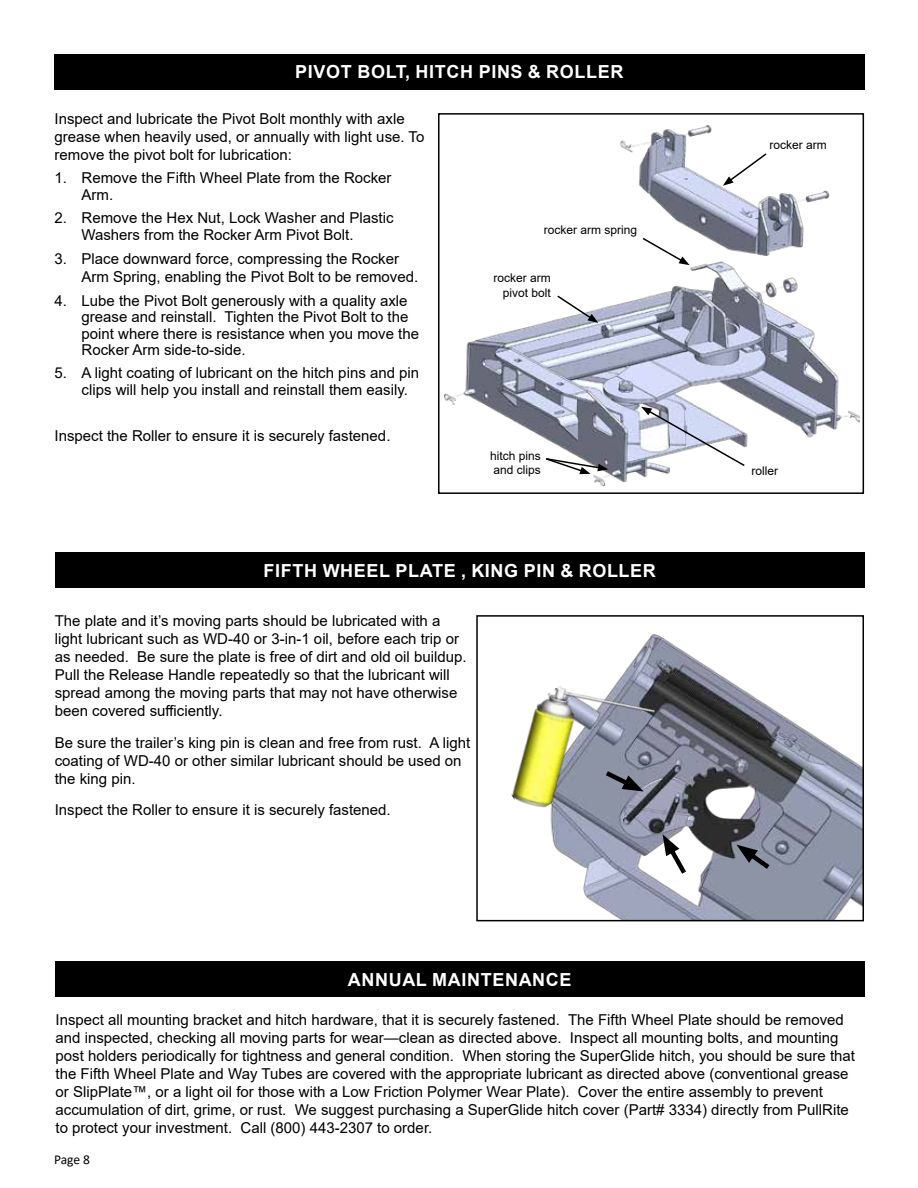
<style>
.page{position:relative;width:918px;height:1188px;background:#fff}
.page>*{position:absolute;margin:0;border:0;box-sizing:border-box;transform-origin:0 0}
.t1{font:700 18px "Arial";letter-spacing:.035em;color:#fff}
.t2{font:15px/18px "Arial";color:#000}
.t3{font:13.5px "Calibri";color:#000}
.t4{font:12px/15px "Arial";color:#000;text-align:right}
</style>
<div class="page">
<div style="left:55px;top:553px;width:810px;height:35px;background:#000"></div>
<div style="left:55px;top:961px;width:810px;height:36px;background:#000"></div>
<img style="left:550px;top:635px;width:311px;height:283px">
<div style="left:476px;top:615px;width:388px;height:306px;border:2px solid #000"></div>
<img style="left:476px;top:649px;width:190px;height:170px">
<svg style="left:736px;top:845px;width:38px;height:28px"></svg>
<svg style="left:601px;top:767px;width:43px;height:25px"></svg>
<svg style="left:663px;top:834px;width:27px;height:45px"></svg>
<div style="left:54px;top:54px;width:811px;height:36px;background:#000"></div>
<img style="left:444px;top:125px;width:415px;height:361px">
<div style="left:438px;top:113px;width:426px;height:381px;border:2px solid #000"></div>
<svg style="left:556px;top:294px;width:42px;height:29px"></svg>
<svg style="left:723px;top:152px;width:45px;height:34px"></svg>
<svg style="left:641px;top:236px;width:49px;height:29px"></svg>
<svg style="left:641px;top:407px;width:105px;height:61px"></svg>
<svg style="left:544px;top:457px;width:64px;height:17px"></svg>
<p class="t1" style="left:295px;top:59px;width:330px">PIVOT BOLT, HITCH PINS &amp; ROLLER</p>
<p class="t2" style="left:55px;top:110px;width:371px">Inspect and lubricate the Pivot Bolt monthly with axle grease when heavily used, or annually with light use. To remove the pivot bolt for lubrication:</p>
<p class="t2" style="left:82px;top:170px;width:312px;line-height:16.5px;text-indent:-27px">1. Remove the Fifth Wheel Plate from the Rocker<br>Arm.</p>
<p class="t2" style="left:82px;top:209px;width:314px;line-height:16.5px;text-indent:-27px">2. Remove the Hex Nut, Lock Washer and Plastic<br>Washers from the Rocker Arm Pivot Bolt.</p>
<p class="t2" style="left:82px;top:250px;width:338px;text-indent:-27px">3. Place downward force, compressing the Rocker<br>Arm Spring, enabling the Pivot Bolt to be removed.</p>
<p class="t2" style="left:82px;top:292px;width:339px;line-height:16.5px;text-indent:-27px">4. Lube the Pivot Bolt generously with a quality axle grease and reinstall. Tighten the Pivot Bolt to the point where there is resistance when you move the Rocker Arm side-to-side.</p>
<p class="t2" style="left:82px;top:365px;width:339px;line-height:16.5px;text-indent:-27px">5. A light coating of lubricant on the hitch pins and pin clips will help you install and reinstall them easily.</p>
<p class="t2" style="left:55px;top:427px;width:337px">Inspect the Roller to ensure it is securely fastened.</p>
<p class="t4" style="left:544px;top:223px;width:95px">rocker arm spring</p>
<p class="t4" style="left:494px;top:270px;width:59px">rocker arm pivot bolt</p>
<p class="t4" style="left:490px;top:449px;width:52px;line-height:13.5px;text-align:left">hitch pins and clips</p>
<p class="t1" style="left:264px;top:558px;width:394px">FIFTH WHEEL PLATE , KING PIN &amp; ROLLER</p>
<p class="t2" style="left:55px;top:612px;width:413px">The plate and it’s moving parts should be lubricated with a light lubricant such as WD-40 or 3-in-1 oil, before each trip or as needed. Be sure the plate is free of dirt and old oil buildup.<br>Pull the Release Handle repeatedly so that the lubricant will spread among the moving parts that may not have otherwise been covered sufficiently.</p>
<p class="t2" style="left:55px;top:733px;width:417px">Be sure the trailer’s king pin is clean and free from rust. A light coating of WD-40 or other similar lubricant should be used on the king pin.</p>
<p class="t2" style="left:55px;top:801px;width:337px">Inspect the Roller to ensure it is securely fastened.</p>
<p class="t1" style="left:348px;top:966px;width:225px">ANNUAL MAINTENANCE</p>
<p class="t4" style="left:770px;top:137px;width:59px">rocker arm</p>
<p class="t4" style="left:752px;top:463px;width:28px">roller</p>
<p class="t2" style="left:56px;top:1010px;width:801px">Inspect all mounting bracket and hitch hardware, that it is securely fastened. The Fifth Wheel Plate should be removed and inspected, checking all moving parts for wear—clean as directed above. Inspect all mounting bolts, and mounting post holders periodically for tightness and general condition. When storing the SuperGlide hitch, you should be sure that the Fifth Wheel Plate and Way Tubes are covered with the appropriate lubricant as directed above (conventional grease or SlipPlate™, or a light oil for those with a Low Friction Polymer Wear Plate). Cover the entire assembly to prevent accumulation of dirt, grime, or rust. We suggest purchasing a SuperGlide hitch cover (Part# 3334) directly from PullRite to protect your investment. Call (800) 443-2307 to order.</p>
<p class="t3" style="left:54px;top:1150px;width:38px">Page 8</p>
</div>
